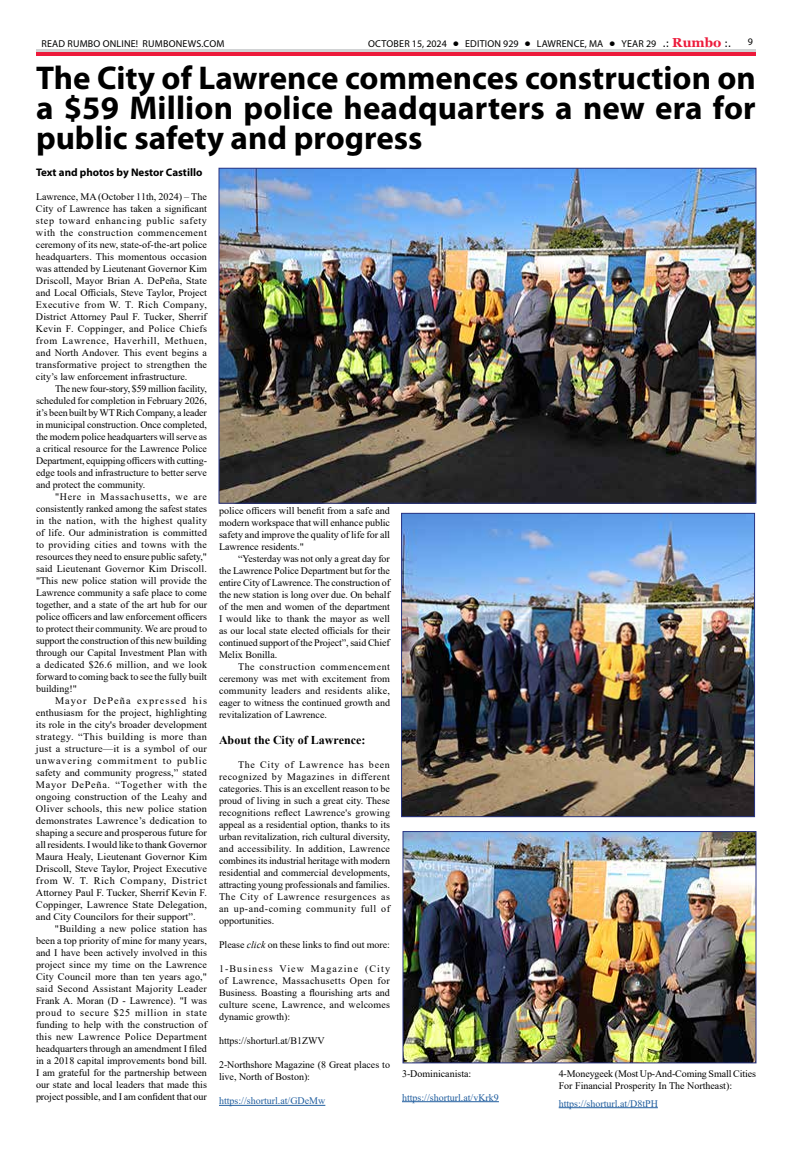
<style>
.page{position:relative;width:792px;height:1152px;background:#fff}
.page>*{position:absolute;margin:0;border:0;box-sizing:border-box;transform-origin:0 0}
.t1{font:700 33px/30px "Myriad Pro";color:#000;text-align:justify}
.t2{font:700 12px "Times New Roman";color:#000}
.t3{font:700 11px "Myriad Pro";color:#000}
.t4{font:10px/12px "Times New Roman";color:#000;text-align:justify}
.t5{font:10px "Myriad Pro";letter-spacing:.02em;color:#000}
.t6{font:10px "Times New Roman";color:#215e9e}
.s1{font-family:"Tahoma";font-weight:700;color:#fff}
.s2{font-family:"Tahoma"}
.s3{font-family:"Georgia";font-weight:700;font-size:13px;color:#ed1a3b}
.s4{font-style:italic}
</style>
<div class="page">
<hr style="left:36px;top:52px;width:720px;height:4px;background:#ed1a3b">
<hr style="left:36px;top:49px;width:720px;height:3px;background:#d1d3d4">
<hr style="left:219px;top:1105px;width:106px;height:1px;background:#215e9e">
<img style="left:405px;top:833px;width:349px;height:228px">
<div style="left:403px;top:831px;width:353px;height:232px;border:1px solid #2a3583"></div>
<img style="left:403px;top:515px;width:350px;height:300px">
<div style="left:401px;top:513px;width:354px;height:304px;border:1px solid #2a3583"></div>
<img style="left:221px;top:170px;width:533px;height:331px">
<hr style="left:402px;top:1101px;width:97px;height:1px;background:#215e9e">
<hr style="left:559px;top:1107px;width:99px;height:1px;background:#215e9e">
<p class="t5" style="left:41px;top:37px;width:185px">READ RUMBO ONLINE! RUMBONEWS.COM</p>
<p class="t5" style="left:368px;top:37px;width:364px">OCTOBER 15, 2024 <span class="s1">•</span> EDITION 929 <span class="s1">•</span> LAWRENCE, MA <span class="s1">•</span> YEAR 29 <span class="s2">.:</span> <span class="s3">Rumbo</span> <span class="s2">:.</span></p>
<p class="t5" style="left:748px;top:35px;width:7px">9</p>
<h1 class="t1" style="left:36px;top:61px;width:721px">The City of Lawrence commences construction on a $59 Million police headquarters a new era for public safety and progress</h1>
<p class="t3" style="left:36px;top:166px;width:168px">Text and photos by Nestor Castillo</p>
<p class="t4" style="left:36px;top:191px;width:173px">Lawrence, MA (October 11th, 2024) – The City of Lawrence has taken a significant step toward enhancing public safety with the construction commencement ceremony of its new, state-of-the-art police headquarters. This momentous occasion was attended by Lieutenant Governor Kim Driscoll, Mayor Brian A. DePeña, State and Local Officials, Steve Taylor, Project Executive from W. T. Rich Company, District Attorney Paul F. Tucker, Sherrif Kevin F. Coppinger, and Police Chiefs from Lawrence, Haverhill, Methuen, and North Andover. This event begins a transformative project to strengthen the city’s law enforcement infrastructure.</p>
<p class="t4" style="left:36px;top:383px;width:173px;text-indent:19px">The new four-story, $59 million facility, scheduled for completion in February 2026, it’s been built by WT Rich Company, a leader in municipal construction. Once completed, the modern police headquarters will serve as a critical resource for the Lawrence Police Department, equipping officers with cutting&shy;edge tools and infrastructure to better serve and protect the community.</p>
<p class="t4" style="left:36px;top:491px;width:173px;text-indent:19px">"Here in Massachusetts, we are consistently ranked among the safest states in the nation, with the highest quality of life. Our administration is committed to providing cities and towns with the resources they need to ensure public safety," said Lieutenant Governor Kim Driscoll. "This new police station will provide the Lawrence community a safe place to come together, and a state of the art hub for our police officers and law enforcement officers to protect their community. We are proud to support the construction of this new building through our Capital Investment Plan with a dedicated $26.6 million, and we look forward to coming back to see the fully built building!"</p>
<p class="t4" style="left:36px;top:695px;width:173px;text-indent:19px">Mayor DePeña expressed his enthusiasm for the project, highlighting its role in the city's broader development strategy. “This building is more than just a structure—it is a symbol of our unwavering commitment to public safety and community progress,” stated Mayor DePeña. “Together with the ongoing construction of the Leahy and Oliver schools, this new police station demonstrates Lawrence’s dedication to shaping a secure and prosperous future for all residents. I would like to thank Governor Maura Healy, Lieutenant Governor Kim Driscoll, Steve Taylor, Project Executive from W. T. Rich Company, District Attorney Paul F. Tucker, Sherrif Kevin F.<br>Coppinger, Lawrence State Delegation, and City Councilors for their support”.</p>
<p class="t4" style="left:36px;top:923px;width:173px;text-indent:19px">"Building a new police station has been a top priority of mine for many years, and I have been actively involved in this project since my time on the Lawrence City Council more than ten years ago," said Second Assistant Majority Leader Frank A. Moran (D - Lawrence). "I was proud to secure $25 million in state funding to help with the construction of this new Lawrence Police Department headquarters through an amendment I filed in a 2018 capital improvements bond bill.<br>I am grateful for the partnership between our state and local leaders that made this project possible, and I am confident that our</p>
<p class="t4" style="left:219px;top:505px;width:173px">police officers will benefit from a safe and modern workspace that will enhance public safety and improve the quality of life for all Lawrence residents."</p>
<p class="t4" style="left:219px;top:553px;width:173px;text-indent:19px">“Yesterday was not only a great day for the Lawrence Police Department but for the entire City of Lawrence. The construction of the new station is long over due. On behalf of the men and women of the department I would like to thank the mayor as well as our local state elected officials for their continued support of the Project”, said Chief Melix Bonilla.</p>
<p class="t4" style="left:219px;top:661px;width:173px;text-indent:19px">The construction commencement ceremony was met with excitement from community leaders and residents alike, eager to witness the continued growth and revitalization of Lawrence.</p>
<p class="t2" style="left:219px;top:732px;width:148px">About the City of Lawrence:</p>
<p class="t4" style="left:219px;top:759px;width:173px;text-indent:19px">The City of Lawrence has been recognized by Magazines in different categories. This is an excellent reason to be proud of living in such a great city. These recognitions reflect Lawrence's growing appeal as a residential option, thanks to its urban revitalization, rich cultural diversity, and accessibility. In addition, Lawrence combines its industrial heritage with modern residential and commercial developments, attracting young professionals and families.<br>The City of Lawrence resurgences as an up-and-coming community full of opportunities.</p>
<p class="t4" style="left:219px;top:939px;width:172px">Please <span class="s4">click</span> on these links to find out more:</p>
<p class="t4" style="left:219px;top:963px;width:173px">1-Business View Magazine (City of Lawrence, Massachusetts Open for Business. Boasting a flourishing arts and culture scene, Lawrence, and welcomes dynamic growth):</p>
<p class="t4" style="left:219px;top:1035px;width:107px">https://shorturl.at/B1ZWV</p>
<p class="t4" style="left:219px;top:1059px;width:173px">2-Northshore Magazine (8 Great places to live, North of Boston):</p>
<p class="t6" style="left:219px;top:1094px;width:108px">https://shorturl.at/GDeMw</p>
<p class="t4" style="left:402px;top:1067px;width:71px">3-Dominicanista:</p>
<p class="t6" style="left:402px;top:1090px;width:98px">https://shorturl.at/vKrk9</p>
<p class="t4" style="left:559px;top:1067px;width:199px">4-Moneygeek (Most Up-And-Coming Small Cities<br>For Financial Prosperity In The Northeast):</p>
<p class="t6" style="left:559px;top:1096px;width:101px">https://shorturl.at/D8tPH</p>
</div>
